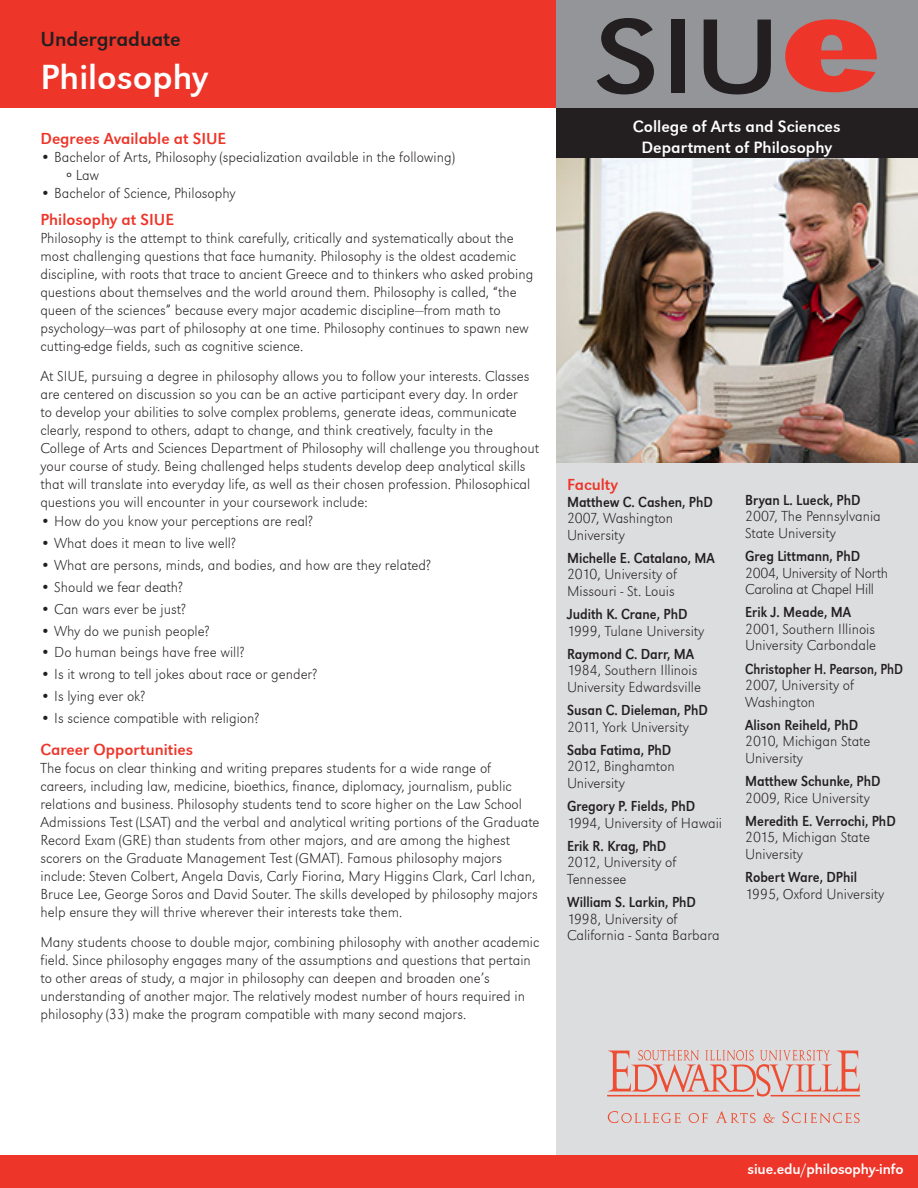
<style>
.page{position:relative;width:918px;height:1188px;background:#fff}
.page>*{position:absolute;margin:0;border:0;box-sizing:border-box;transform-origin:0 0}
.Program{font:36px "URW Grotesk T";color:#fff}
.Undergrad{font:21px "URW Grotesk T";color:#231f20}
.School{font:16.8px "URW Grotesk T";color:#fff}
.Sub_Header{font:16.5px "URW Grotesk T";color:#ee3529}
.Paragraph{font:15px/18px "URW Grotesk T Extr Ligh";color:#231f20}
.Faculty_University{font:15px/16.5px "URW Grotesk T Extr Ligh";color:#231f20}
.Bullets{font:15px "URW Grotesk T Extr Ligh";color:#231f20}
.Faculty_Name{font:15px "URW Grotesk T";color:#231f20;scale:.9 1}
.Faculty_University-2{font:15px/16.5px "URW Grotesk T Extr Ligh";letter-spacing:-.02em;color:#231f20}
.Faculty_Name-2{font:15px "URW Grotesk T";color:#231f20;scale:.85 1}
.Website{font:15px "URW Grotesk T";letter-spacing:-.01em;color:#fff}
.Faculty_University-3{font:15px "URW Grotesk T";color:#231f20;scale:.9 1}
</style>
<div class="page">
<div style="left:556px;top:132px;width:362px;height:1031px;background:#dcdddf"></div>
<div style="left:0;top:0;width:608px;height:108px;background:#ee3529"></div>
<svg style="left:607px;top:1050px;width:253px;height:47px"></svg>
<svg style="left:608px;top:1111px;width:73px;height:12px"></svg>
<svg style="left:689px;top:1113px;width:19px;height:10px"></svg>
<svg style="left:715px;top:1112px;width:41px;height:11px"></svg>
<svg style="left:764px;top:1113px;width:11px;height:10px"></svg>
<svg style="left:782px;top:1111px;width:78px;height:12px"></svg>
<div style="left:556px;top:0;width:362px;height:108px;background:#939598"></div>
<svg style="left:597px;top:18px;width:57px;height:76px"></svg>
<div style="left:671px;top:20px;width:13px;height:73px;background:#231f20"></div>
<svg style="left:704px;top:20px;width:67px;height:74px"></svg>
<svg style="left:785px;top:19px;width:92px;height:73px"></svg>
<div style="left:0;top:1155px;width:918px;height:33px;background:#ee3529"></div>
<div style="left:556px;top:108px;width:362px;height:61px;background:#231f20"></div>
<img style="left:556px;top:159px;width:362px;height:303px">
<p class="Undergrad" style="left:40px;top:27px;width:142px">Undergraduate</p>
<p class="Program" style="left:40px;top:56px;width:169px">Philosophy</p>
<p class="Sub_Header" style="left:40px;top:129px;width:187px">Degrees Available at SIUE</p>
<p class="Bullets" style="left:40px;top:148px;width:416px">• Bachelor of Arts, Philosophy (specialization available in the following)</p>
<p class="Bullets" style="left:66px;top:166px;width:35px">° Law</p>
<p class="Bullets" style="left:40px;top:184px;width:197px">• Bachelor of Science, Philosophy</p>
<p class="Sub_Header" style="left:40px;top:210px;width:135px">Philosophy at SIUE</p>
<p class="Paragraph" style="left:40px;top:228px;width:494px">Philosophy is the attempt to think carefully, critically and systematically about the most challenging questions that face humanity. Philosophy is the oldest academic discipline, with roots that trace to ancient Greece and to thinkers who asked probing questions about themselves and the world around them. Philosophy is called, “the queen of the sciences” because every major academic discipline—from math to psychology—was part of philosophy at one time. Philosophy continues to spawn new cutting-edge fields, such as cognitive science.</p>
<p class="Paragraph" style="left:40px;top:366px;width:500px">At SIUE, pursuing a degree in philosophy allows you to follow your interests. Classes are centered on discussion so you can be an active participant every day. In order<br>to develop your abilities to solve complex problems, generate ideas, communicate clearly, respond to others, adapt to change, and think creatively, faculty in the College of Arts and Sciences Department of Philosophy will challenge you throughout your course of study. Being challenged helps students develop deep analytical skills that will translate into everyday life, as well as their chosen profession. Philosophical questions you will encounter in your coursework include:</p>
<p class="Bullets" style="left:40px;top:512px;width:274px">• How do you know your perceptions are real?</p>
<p class="Bullets" style="left:40px;top:534px;width:197px">• What does it mean to live well?</p>
<p class="Bullets" style="left:40px;top:556px;width:392px">• What are persons, minds, and bodies, and how are they related?</p>
<p class="Bullets" style="left:40px;top:578px;width:144px">• Should we fear death?</p>
<p class="Bullets" style="left:40px;top:600px;width:147px">• Can wars ever be just?</p>
<p class="Bullets" style="left:40px;top:622px;width:170px">• Why do we punish people?</p>
<p class="Bullets" style="left:40px;top:644px;width:205px">• Do human beings have free will?</p>
<p class="Bullets" style="left:40px;top:666px;width:278px">• Is it wrong to tell jokes about race or gender?</p>
<p class="Bullets" style="left:40px;top:687px;width:106px">• Is lying ever ok?</p>
<p class="Bullets" style="left:40px;top:709px;width:220px">• Is science compatible with religion?</p>
<p class="Sub_Header" style="left:40px;top:740px;width:154px">Career Opportunities</p>
<p class="Paragraph" style="left:40px;top:759px;width:500px">The focus on clear thinking and writing prepares students for a wide range of careers, including law, medicine, bioethics, finance, diplomacy, journalism, public relations and business. Philosophy students tend to score higher on the Law School Admissions Test (LSAT) and the verbal and analytical writing portions of the Graduate Record Exam (GRE) than students from other majors, and are among the highest scorers on the Graduate Management Test (GMAT). Famous philosophy majors include: Steven Colbert, Angela Davis, Carly Fiorina, Mary Higgins Clark, Carl Ichan, Bruce Lee, George Soros and David Souter. The skills developed by philosophy majors help ensure they will thrive wherever their interests take them.</p>
<p class="Paragraph" style="left:40px;top:933px;width:500px">Many students choose to double major, combining philosophy with another academic field. Since philosophy engages many of the assumptions and questions that pertain to other areas of study, a major in philosophy can deepen and broaden one’s understanding of another major. The relatively modest number of hours required in philosophy (33) make the program compatible with many second majors.</p>
<p class="School" style="left:633px;top:117px;width:209px">College of Arts and Sciences</p>
<p class="School" style="left:641px;top:138px;width:192px">Department of Philosophy</p>
<p class="Sub_Header" style="left:567px;top:475px;width:52px">Faculty</p>
<p class="Faculty_Name" style="left:567px;top:493px;width:164px">Matthew C. Cashen, PhD</p>
<p class="Faculty_University" style="left:567px;top:510px;width:108px">2007, Washington<br>University</p>
<p class="Faculty_Name" style="left:567px;top:549px;width:166px">Michelle E. Catalano, MA</p>
<p class="Faculty_University" style="left:567px;top:566px;width:112px">2010, University of<br>Missouri - St. Louis</p>
<p class="Faculty_Name" style="left:567px;top:605px;width:135px">Judith K. Crane, PhD</p>
<p class="Faculty_University" style="left:567px;top:622px;width:139px">1999, Tulane University</p>
<p class="Faculty_Name" style="left:567px;top:645px;width:143px">Raymond C. Darr, MA</p>
<p class="Faculty_University" style="left:567px;top:662px;width:136px">1984, Southern Illinois<br>University Edwardsville</p>
<p class="Faculty_Name" style="left:567px;top:701px;width:158px">Susan C. Dieleman, PhD</p>
<p class="Faculty_University" style="left:567px;top:718px;width:123px">2011, York University</p>
<p class="Faculty_Name" style="left:567px;top:741px;width:117px">Saba Fatima, PhD</p>
<p class="Faculty_University" style="left:567px;top:758px;width:109px">2012, Binghamton<br>University</p>
<p class="Faculty_Name" style="left:567px;top:797px;width:144px">Gregory P. Fields, PhD</p>
<p class="Faculty_University" style="left:567px;top:814px;width:157px">1994, University of Hawaii</p>
<p class="Faculty_University-3" style="left:567px;top:837px;width:112px">Erik R. Krag, PhD</p>
<p class="Faculty_University" style="left:567px;top:854px;width:111px">2012, University of<br>Tennessee</p>
<p class="Faculty_Name" style="left:567px;top:893px;width:145px">William S. Larkin, PhD</p>
<p class="Faculty_University" style="left:567px;top:910px;width:154px">1998, University of<br>California - Santa Barbara</p>
<p class="Faculty_Name" style="left:745px;top:491px;width:130px">Bryan L. Lueck, PhD</p>
<p class="Faculty_University" style="left:745px;top:508px;width:137px">2007, The Pennsylvania<br>State University</p>
<p class="Faculty_Name" style="left:745px;top:547px;width:129px">Greg Littmann, PhD</p>
<p class="Faculty_University-2" style="left:745px;top:564px;width:145px">2004, University of North<br>Carolina at Chapel Hill</p>
<p class="Faculty_Name" style="left:745px;top:604px;width:119px">Erik J. Meade, MA</p>
<p class="Faculty_University" style="left:745px;top:620px;width:132px">2001, Southern Illinois<br>University Carbondale</p>
<p class="Faculty_Name-2" style="left:745px;top:660px;width:187px">Christopher H. Pearson, PhD</p>
<p class="Faculty_University" style="left:745px;top:677px;width:110px">2007, University of<br>Washington</p>
<p class="Faculty_Name" style="left:745px;top:716px;width:127px">Alison Reiheld, PhD</p>
<p class="Faculty_University" style="left:745px;top:733px;width:127px">2010, Michigan State<br>University</p>
<p class="Faculty_Name" style="left:745px;top:772px;width:152px">Matthew Schunke, PhD</p>
<p class="Faculty_University" style="left:745px;top:789px;width:126px">2009, Rice University</p>
<p class="Faculty_Name" style="left:745px;top:812px;width:169px">Meredith E. Verrochi, PhD</p>
<p class="Faculty_University" style="left:745px;top:829px;width:126px">2015, Michigan State<br>University</p>
<p class="Faculty_Name" style="left:745px;top:868px;width:126px">Robert Ware, DPhil</p>
<p class="Faculty_University" style="left:745px;top:885px;width:141px">1995, Oxford University</p>
<p class="Website" style="left:748px;top:1161px;width:157px">siue.edu/philosophy-info</p>
</div>
